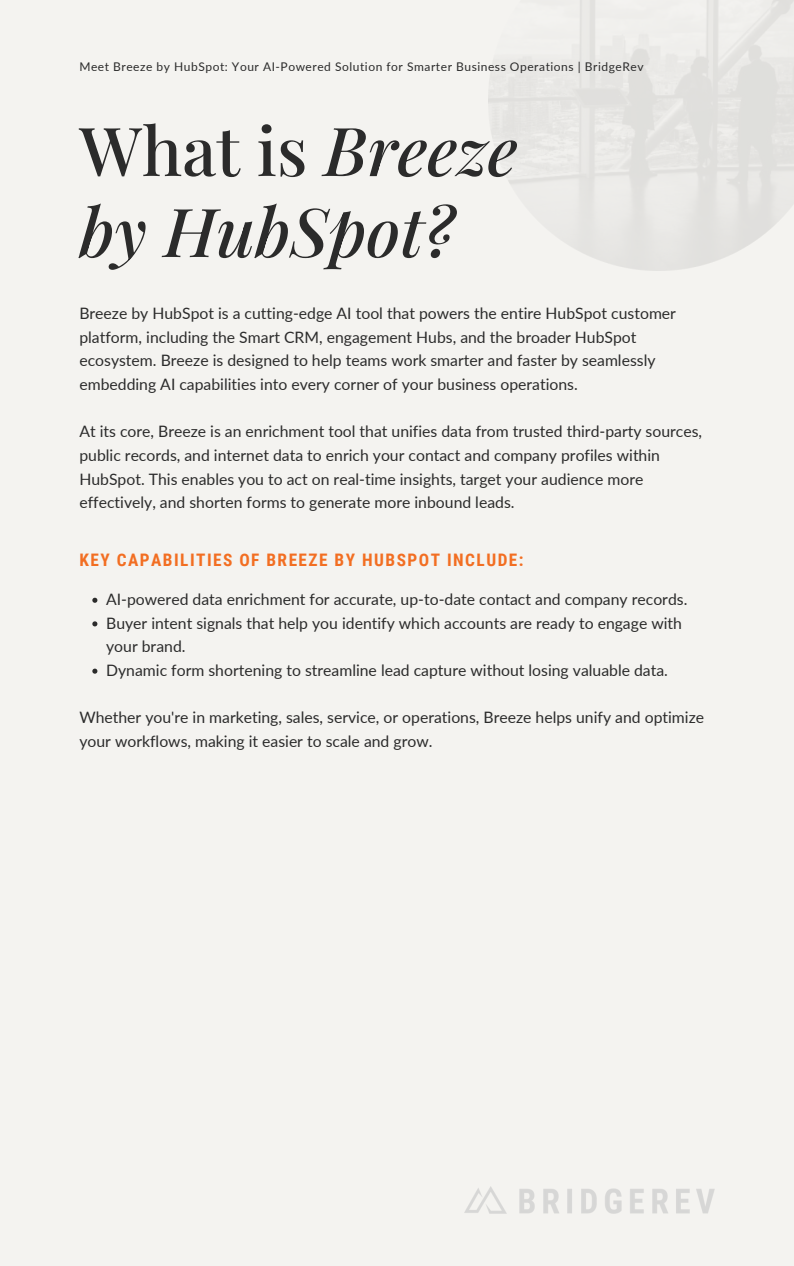
<style>
.page{position:relative;width:794px;height:1266px;background:#fff}
.page>*{position:absolute;margin:0;border:0;box-sizing:border-box;transform-origin:0 0}
.t1{font:italic 500 67.5px/81px "Playfair Display";color:#2b2b2b}
.t2{font:700 17.25px "Roboto Condensed";letter-spacing:.085em;color:#f26e22}
.t3{font:15.75px/23.6px "Lato";color:#2b2b2b}
.t4{font:12px "Lato";letter-spacing:.045em;color:#2b2b2b}
.s1{font-style:normal}
</style>
<div class="page">
<div style="left:0;top:0;width:793px;height:1266px;background:#f4f3f0"></div>
<img style="left:464px;top:1186px;width:250px;height:27px">
<svg style="left:92px;top:598px;width:5px;height:5px"></svg>
<svg style="left:92px;top:621px;width:5px;height:5px"></svg>
<svg style="left:92px;top:668px;width:5px;height:5px"></svg>
<h3 class="t4" style="left:79px;top:59px;width:565px">Meet Breeze by HubSpot: Your AI-Powered Solution for Smarter Business Operations | BridgeRev</h3>
<h1 class="t1" style="left:79px;top:108px;width:439px"><span class="s1">What is</span> Breeze by HubSpot?</h1>
<p class="t3" style="left:79px;top:301px;width:597px">Breeze by HubSpot is a cutting-edge AI tool that powers the entire HubSpot customer platform, including the Smart CRM, engagement Hubs, and the broader HubSpot ecosystem. Breeze is designed to help teams work smarter and faster by seamlessly embedding AI capabilities into every corner of your business operations.</p>
<p class="t3" style="left:79px;top:419px;width:624px">At its core, Breeze is an enrichment tool that unifies data from trusted third-party sources, public records, and internet data to enrich your contact and company profiles within HubSpot. This enables you to act on real-time insights, target your audience more effectively, and shorten forms to generate more inbound leads.</p>
<p class="t2" style="left:79px;top:550px;width:445px">KEY CAPABILITIES OF BREEZE BY HUBSPOT INCLUDE:</p>
<h3 class="t3" style="left:106px;top:587px;width:582px">AI-powered data enrichment for accurate, up-to-date contact and company records.</h3>
<h2 class="t3" style="left:106px;top:611px;width:577px">Buyer intent signals that help you identify which accounts are ready to engage with your brand.</h2>
<p class="t3" style="left:106px;top:658px;width:563px">Dynamic form shortening to streamline lead capture without losing valuable data.</p>
<p class="t3" style="left:79px;top:705px;width:626px">Whether you're in marketing, sales, service, or operations, Breeze helps unify and optimize your workflows, making it easier to scale and grow.</p>
</div>
